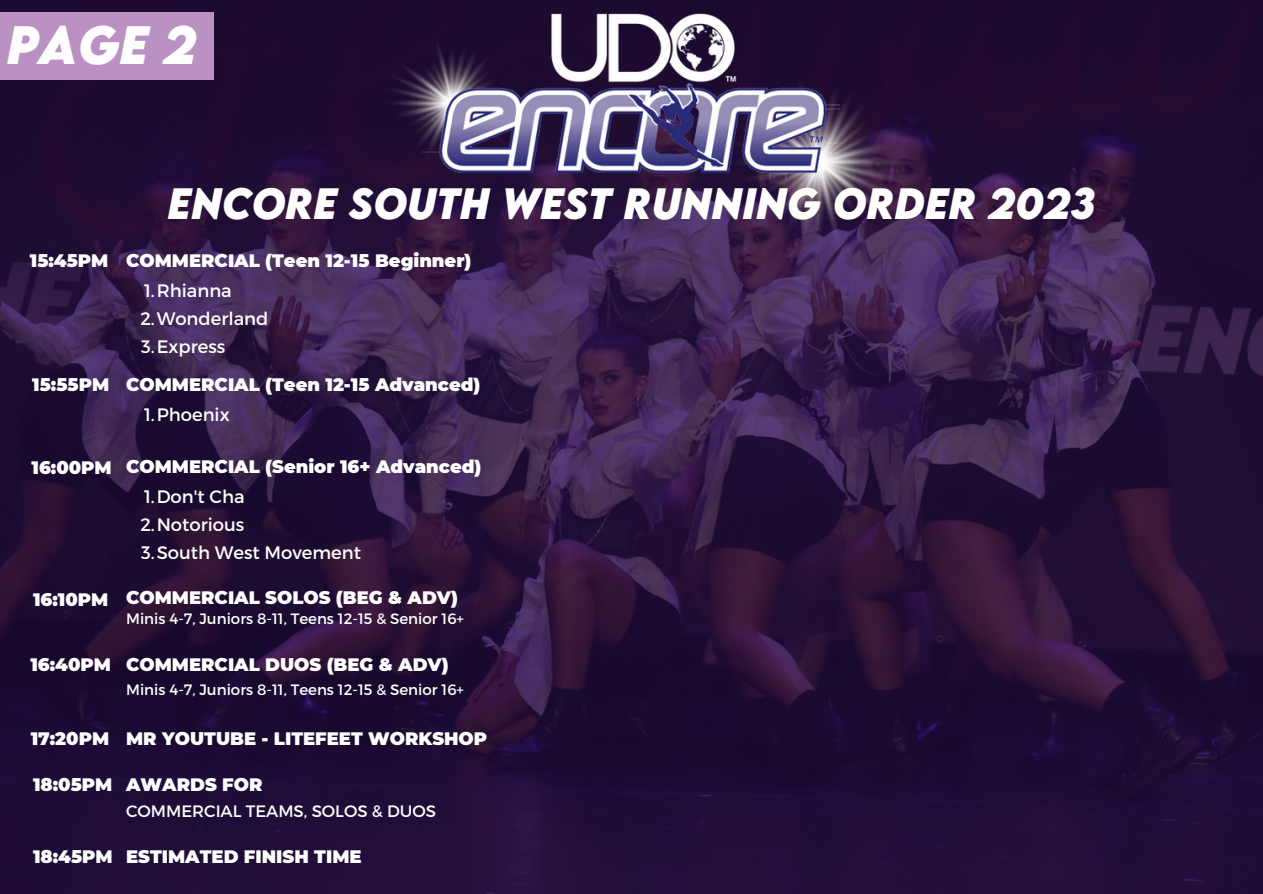
<style>
.page{position:relative;width:1263px;height:894px;background:#fff}
.page>*{position:absolute;margin:0;border:0;box-sizing:border-box;transform-origin:0 0}
.t1{font:italic 700 48px "LEMONMILK";color:#fff}
.t2{font:italic 700 39px "LEMONMILK";color:#fff}
.t3{font:900 18px "Montserrat";color:#fff}
.t4{font:18px "Montserrat";color:#fff}
.t5{font:16.5px "Montserrat";color:#fff}
.t6{font:15px "Montserrat";color:#fff}
</style>
<div class="page">
<img style="left:0;top:0;width:1263px;height:893px">
<img style="left:375px;top:28px;width:47px;height:150px">
<img style="left:717px;top:81px;width:192px;height:181px">
<img style="left:422px;top:0;width:418px;height:178px">
<div style="left:0;top:12px;width:213px;height:67px;background:#bb91c4"></div>
<p class="t1" style="left:7px;top:12px;width:191px">PAGE 2</p>
<p class="t2" style="left:167px;top:177px;width:929px">ENCORE SOUTH WEST RUNNING ORDER 2023</p>
<p class="t3" style="left:30px;top:250px;width:80px">15:45PM</p>
<p class="t3" style="left:126px;top:250px;width:347px">COMMERCIAL (Teen 12-15 Beginner)</p>
<p class="t4" style="left:144px;top:278px;width:89px">1.Rhianna</p>
<p class="t4" style="left:140px;top:306px;width:130px">2.Wonderland</p>
<p class="t4" style="left:141px;top:334px;width:85px">3.Express</p>
<p class="t3" style="left:32px;top:374px;width:78px">15:55PM</p>
<p class="t3" style="left:126px;top:374px;width:356px">COMMERCIAL (Teen 12-15 Advanced)</p>
<p class="t4" style="left:144px;top:402px;width:87px">1.Phoenix</p>
<p class="t3" style="left:31px;top:456px;width:82px">16:00PM</p>
<p class="t3" style="left:126px;top:456px;width:357px">COMMERCIAL (Senior 16+ Advanced)</p>
<p class="t4" style="left:144px;top:484px;width:102px">1.Don't Cha</p>
<p class="t4" style="left:140px;top:512px;width:106px">2.Notorious</p>
<p class="t4" style="left:141px;top:540px;width:221px">3.South West Movement</p>
<p class="t3" style="left:33px;top:588px;width:77px">16:10PM</p>
<p class="t3" style="left:126px;top:586px;width:333px">COMMERCIAL SOLOS (BEG &amp; ADV)</p>
<p class="t6" style="left:126px;top:608px;width:339px">Minis 4-7, Juniors 8-11, Teens 12-15 &amp; Senior 16+</p>
<p class="t3" style="left:30px;top:653px;width:82px">16:40PM</p>
<p class="t3" style="left:126px;top:653px;width:324px">COMMERCIAL DUOS (BEG &amp; ADV)</p>
<p class="t6" style="left:126px;top:679px;width:339px">Minis 4-7, Juniors 8-11, Teens 12-15 &amp; Senior 16+</p>
<p class="t3" style="left:31px;top:727px;width:80px">17:20PM</p>
<p class="t3" style="left:126px;top:727px;width:363px">MR YOUTUBE - LITEFEET WORKSHOP</p>
<p class="t3" style="left:33px;top:773px;width:81px">18:05PM</p>
<p class="t3" style="left:126px;top:773px;width:138px">AWARDS FOR</p>
<p class="t5" style="left:126px;top:799px;width:311px">COMMERCIAL TEAMS, SOLOS &amp; DUOS</p>
<p class="t3" style="left:33px;top:845px;width:81px">18:45PM</p>
<p class="t3" style="left:126px;top:845px;width:237px">ESTIMATED FINISH TIME</p>
</div>
